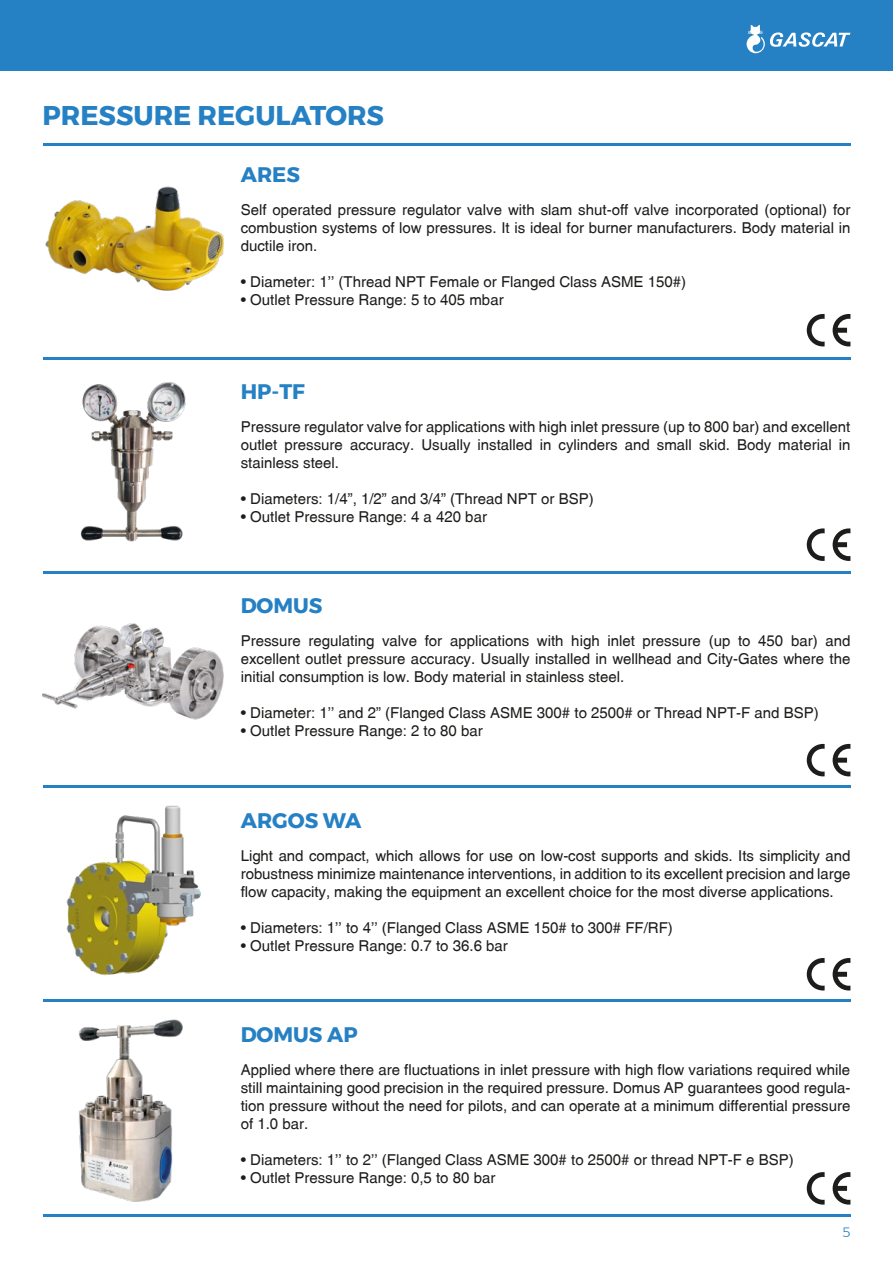
<style>
.page{position:relative;width:893px;height:1263px;background:#fff}
.page>*{position:absolute;margin:0;border:0;box-sizing:border-box;transform-origin:0 0}
.t1{font:700 27px "Montserrat";color:#2581c4}
.t2{font:700 21px "Montserrat";color:#2581c4}
.t3{font:15px/18px "New Zurica";color:#1d1d1b;text-align:justify}
.t4{font:300 13.5px "Montserrat";color:#2581c4}
</style>
<div class="page">
<div style="left:0;top:0;width:893px;height:70px;background:#2581c4"></div>
<svg style="left:747px;top:25px;width:103px;height:28px"></svg>
<hr style="left:43px;top:1214px;width:807px;height:2px;background:#2581c4">
<img style="left:45px;top:187px;width:179px;height:104px">
<img style="left:80px;top:382px;width:106px;height:160px">
<svg style="left:807px;top:314px;width:18px;height:32px"></svg>
<svg style="left:833px;top:314px;width:17px;height:32px"></svg>
<svg style="left:807px;top:528px;width:18px;height:33px"></svg>
<svg style="left:833px;top:528px;width:17px;height:33px"></svg>
<svg style="left:807px;top:744px;width:18px;height:32px"></svg>
<svg style="left:833px;top:744px;width:17px;height:32px"></svg>
<svg style="left:807px;top:958px;width:18px;height:32px"></svg>
<svg style="left:833px;top:958px;width:17px;height:32px"></svg>
<svg style="left:807px;top:1172px;width:18px;height:32px"></svg>
<svg style="left:833px;top:1172px;width:17px;height:32px"></svg>
<img style="left:43px;top:624px;width:181px;height:95px">
<img style="left:66px;top:805px;width:135px;height:171px">
<hr style="left:43px;top:357px;width:807px;height:2px;background:#2581c4">
<hr style="left:43px;top:143px;width:807px;height:2px;background:#2581c4">
<hr style="left:43px;top:571px;width:807px;height:3px;background:#2581c4">
<hr style="left:43px;top:786px;width:807px;height:2px;background:#2581c4">
<hr style="left:43px;top:1000px;width:807px;height:2px;background:#2581c4">
<img style="left:78px;top:1019px;width:105px;height:183px">
<h1 class="t1" style="left:43px;top:94px;width:343px">PRESSURE REGULATORS</h1>
<h2 class="t2" style="left:241px;top:158px;width:61px">ARES</h2>
<p class="t3" style="left:241px;top:201px;width:611px">Self operated pressure regulator valve with slam shut-off valve incorporated (optional) for combustion systems of low pressures. It is ideal for burner manufacturers. Body material in ductile iron.</p>
<p class="t3" style="left:241px;top:273px;width:447px">• Diameter: 1’’ (Thread NPT Female or Flanged Class ASME 150#)</p>
<p class="t3" style="left:241px;top:291px;width:264px">• Outlet Pressure Range: 5 to 405 mbar</p>
<h2 class="t2" style="left:241px;top:375px;width:66px">HP-TF</h2>
<p class="t3" style="left:241px;top:417px;width:611px">Pressure regulator valve for applications with high inlet pressure (up to 800 bar) and excellent outlet pressure accuracy. Usually installed in cylinders and small skid. Body material in stainless steel.</p>
<p class="t3" style="left:241px;top:489px;width:354px">• Diameters: 1/4”, 1/2” and 3/4” (Thread NPT or BSP)</p>
<p class="t3" style="left:241px;top:507px;width:248px">• Outlet Pressure Range: 4 a 420 bar</p>
<h2 class="t2" style="left:241px;top:589px;width:83px">DOMUS</h2>
<p class="t3" style="left:241px;top:631px;width:611px">Pressure regulating valve for applications with high inlet pressure (up to 450 bar) and excellent outlet pressure accuracy. Usually installed in wellhead and City-Gates where the initial consumption is low. Body material in stainless steel.</p>
<p class="t3" style="left:241px;top:703px;width:579px">• Diameter: 1’’ and 2” (Flanged Class ASME 300# to 2500# or Thread NPT-F and BSP)</p>
<p class="t3" style="left:241px;top:721px;width:244px">• Outlet Pressure Range: 2 to 80 bar</p>
<h2 class="t2" style="left:241px;top:803px;width:122px">ARGOS WA</h2>
<p class="t3" style="left:241px;top:846px;width:611px">Light and compact, which allows for use on low-cost supports and skids. Its simplicity and robustness minimize maintenance interventions, in addition to its excellent precision and large flow capacity, making the equipment an excellent choice for the most diverse applications.</p>
<p class="t3" style="left:241px;top:918px;width:434px">• Diameters: 1’’ to 4’’ (Flanged Class ASME 150# to 300# FF/RF)</p>
<p class="t3" style="left:241px;top:936px;width:269px">• Outlet Pressure Range: 0.7 to 36.6 bar</p>
<h2 class="t2" style="left:241px;top:1018px;width:118px">DOMUS AP</h2>
<p class="t3" style="left:241px;top:1060px;width:611px">Applied where there are fluctuations in inlet pressure with high flow variations required while still maintaining good precision in the required pressure. Domus AP guarantees good regula&shy;tion pressure without the need for pilots, and can operate at a minimum differential pressure of 1.0 bar.</p>
<p class="t3" style="left:241px;top:1150px;width:554px">• Diameters: 1’’ to 2’’ (Flanged Class ASME 300# to 2500# or thread NPT-F e BSP)</p>
<p class="t3" style="left:241px;top:1168px;width:256px">• Outlet Pressure Range: 0,5 to 80 bar</p>
<p class="t4" style="left:842px;top:1222px;width:10px">5</p>
</div>
